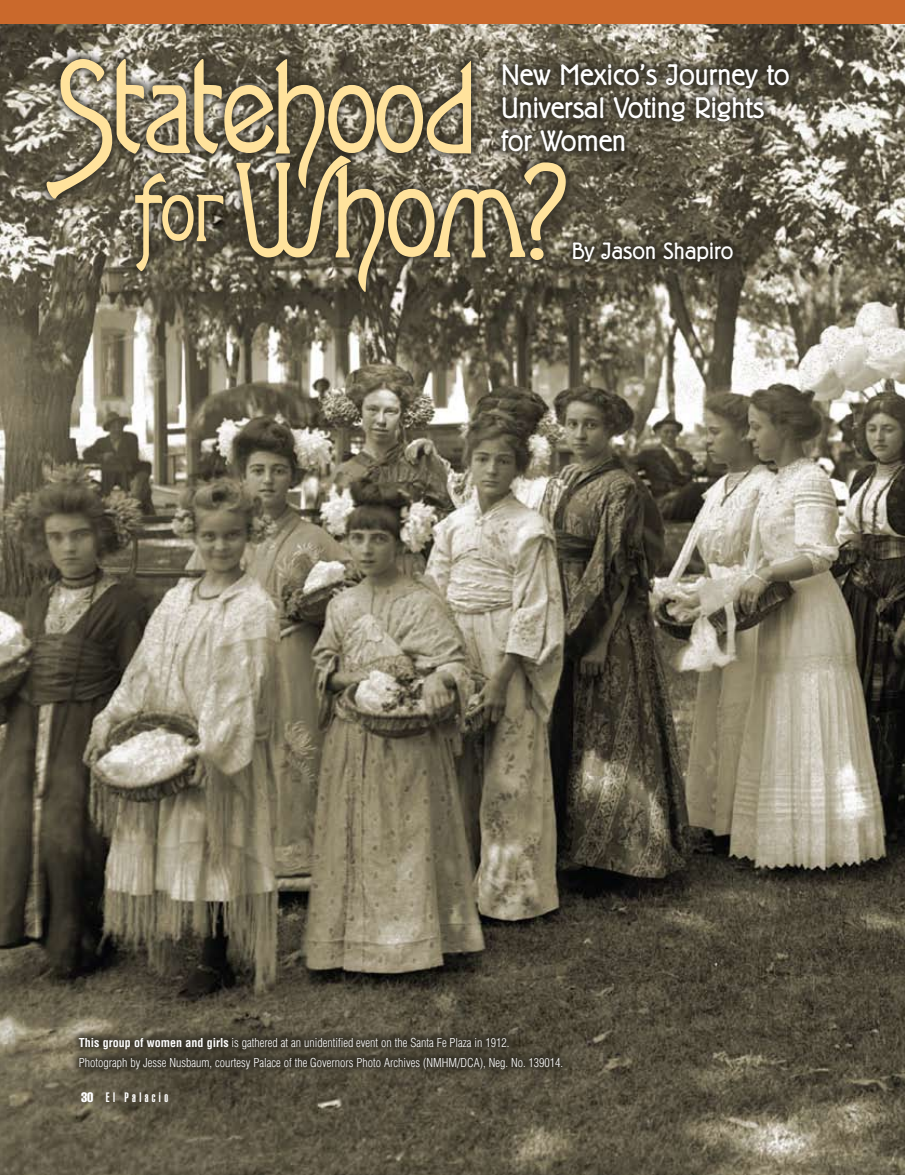
<style>
.page{position:relative;width:905px;height:1175px;background:#fff}
.page>*{position:absolute;margin:0;border:0;box-sizing:border-box;transform-origin:0 0}
.t1{font:300 29.25px/33px "Berliner Grotesk";color:#fff}
.t2{font:300 23.25px "Berliner Grotesk";color:#fff}
.t3{font:900 extra-condensed 13.5px "Helvetica";letter-spacing:.25em;color:#fff}
.t4{font:300 condensed 12px/19.5px "Helvetica";color:#fff}
.s1{font-weight:700}
.s2{font-weight:400}
</style>
<div class="page">
<img style="left:0;top:23px;width:904px;height:1151px">
<div style="left:490px;top:53px;width:307px;height:106px;background:#2e2b22;opacity:.85"></div>
<div style="left:36px;top:48px;width:538px;height:252px;background:#2e2b22;opacity:.85"></div>
<svg style="left:47px;top:59px;width:424px;height:140px;background:#988c6d"></svg>
<svg style="left:236px;top:155px;width:329px;height:137px;background:#80765b"></svg>
<svg style="left:135px;top:173px;width:88px;height:98px;background:#857b5f"></svg>
<div style="left:562px;top:232px;width:178px;height:38px;background:#2e2b22;opacity:.85"></div>
<div style="left:68px;top:1027px;width:502px;height:50px;background:#2e2b22;opacity:.85"></div>
<div style="left:0;top:0;width:904px;height:23px;background:#ca692c"></div>
<h1 class="t1" style="left:501px;top:58px;width:290px">New Mexico’s Journey to<br>Universal Voting Rights for Women</h1>
<h2 class="t2" style="left:572px;top:238px;width:163px">By Jason Shapiro</h2>
<p class="t4" style="left:79px;top:1032px;width:486px"><span class="s1">This group of women and girls</span> is gathered at an unidentified event on the Santa Fe Plaza in 1912.<br>Photograph by Jesse Nusbaum, courtesy Palace of the Governors Photo Archives (NMHM/DCA), Neg. No. 139014.</p>
<p class="t3" style="left:81px;top:1089px;width:89px"><span class="s2">30</span> El Palacio</p>
</div>
